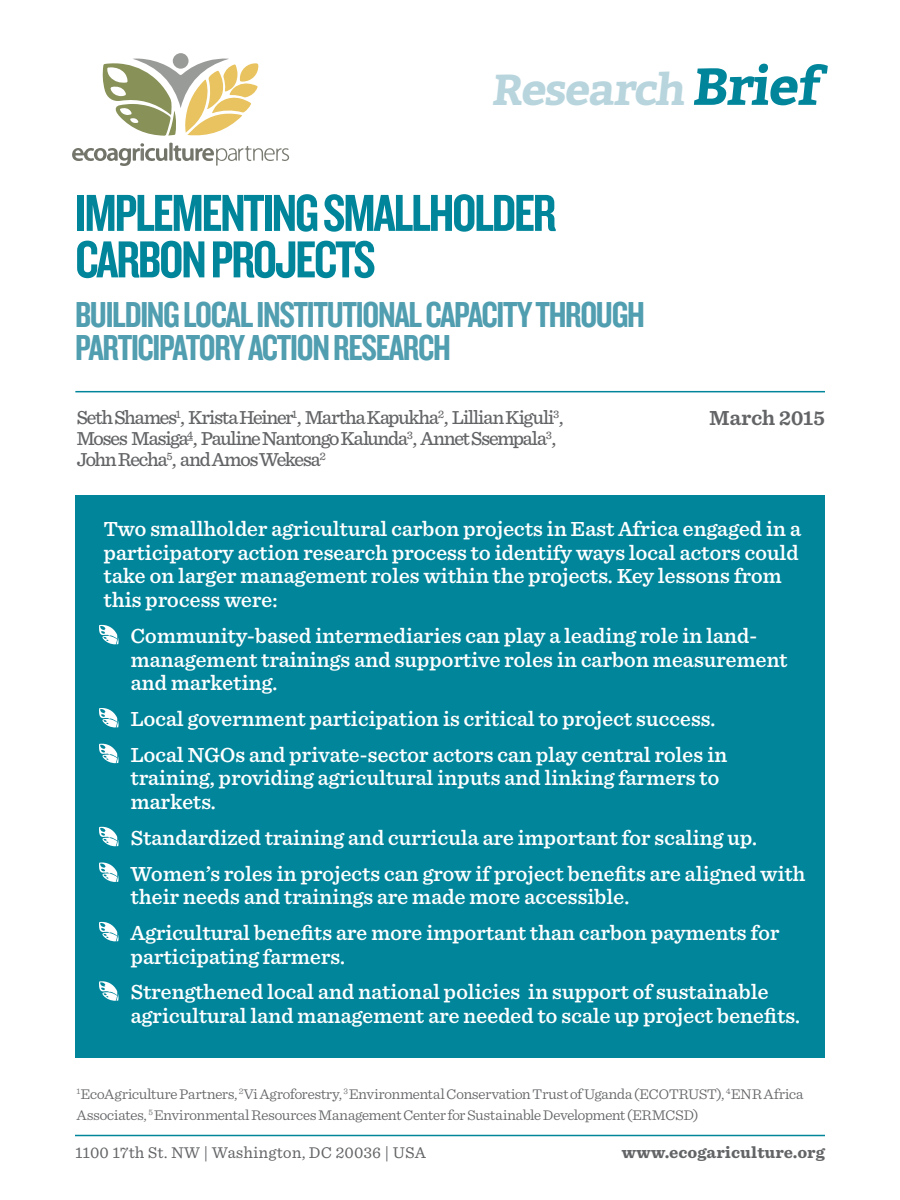
<style>
.page{position:relative;width:900px;height:1200px;background:#fff}
.page>*{position:absolute;margin:0;border:0;box-sizing:border-box;transform-origin:0 0}
.t1{font:54px/46.5px "Knockout 49 Liteweight";letter-spacing:-.04em;color:#00859b}
.t2{font:700 43.2px "Bitter";color:#b8d5dd;scale:1.04 1}
.t3{font:37.5px/33px "Knockout 49 Liteweight";letter-spacing:-.035em;color:#509eb0}
.t4{font:600 19.5px/23.7px "Sentinel S Sm";letter-spacing:-.02em;color:#fff}
.t5{font:700 19.5px "Sentinel S Sm";letter-spacing:-.025em;color:#636466}
.t6{font:500 18px/21px "Sentinel S Sm";letter-spacing:-.085em;color:#636466}
.t7{font:15px "Sentinel S Sm";color:#636466}
.t8{font:900 15px "Sentinel S Sm";color:#636466}
.t9{font:300 13.5px/21px "Sentinel S Sm";letter-spacing:-.045em;color:#636466}
.s1{font-size:51.9px;color:#00859b}
</style>
<div class="page">
<div style="left:75px;top:495px;width:750px;height:563px;background:#00859b"></div>
<svg style="left:173px;top:53px;width:16px;height:16px"></svg>
<svg style="left:102px;top:58px;width:157px;height:78px"></svg>
<svg style="left:72px;top:143px;width:217px;height:23px"></svg>
<hr style="left:75px;top:391px;width:750px;height:1px;background:#00859b">
<hr style="left:75px;top:1135px;width:750px;height:1px;background:#00859b">
<svg style="left:99px;top:624px;width:20px;height:20px"></svg>
<svg style="left:99px;top:708px;width:20px;height:20px"></svg>
<svg style="left:99px;top:743px;width:20px;height:20px"></svg>
<svg style="left:99px;top:826px;width:20px;height:20px"></svg>
<svg style="left:99px;top:862px;width:20px;height:20px"></svg>
<svg style="left:99px;top:921px;width:20px;height:20px"></svg>
<svg style="left:99px;top:981px;width:20px;height:20px"></svg>
<h2 class="t2" style="left:492px;top:56px;width:318px">Research <span class="s1">Brief</span></h2>
<h1 class="t1" style="left:75px;top:188px;width:483px">IMPLEMENTING SMALLHOLDER<br>CARBON PROJECTS</h1>
<h3 class="t3" style="left:75px;top:297px;width:571px">BUILDING LOCAL INSTITUTIONAL CAPACITY THROUGH<br>PARTICIPATORY ACTION RESEARCH</h3>
<p class="t6" style="left:76px;top:406px;width:489px">Seth Shames<sup>1</sup>, Krista Heiner<sup>1</sup>, Martha Kapukha<sup>2</sup>, Lillian Kiguli<sup>3</sup>,<br>Moses Masiga<sup>4</sup>, Pauline Nantongo Kalunda<sup>3</sup>, Annet Ssempala<sup>3</sup>,<br>John Recha<sup>5</sup>, and Amos Wekesa<sup>2</sup></p>
<p class="t5" style="left:709px;top:402px;width:117px">March 2015</p>
<p class="t4" style="left:104px;top:516px;width:699px">Two smallholder agricultural carbon projects in East Africa engaged in a participatory action research process to identify ways local actors could take on larger management roles within the projects. Key lessons from this process were:</p>
<p class="t4" style="left:130px;top:623px;width:659px;text-indent:-27px">* Community-based intermediaries can play a leading role in land&shy;management trainings and supportive roles in carbon measurement and marketing.</p>
<p class="t4" style="left:104px;top:700px;width:625px;line-height:35.7px">* Local government participation is critical to project success. * Local NGOs and private-sector actors can play central roles in</p>
<p class="t4" style="left:130px;top:765px;width:591px">training, providing agricultural inputs and linking farmers to markets.</p>
<p class="t4" style="left:104px;top:819px;width:704px;line-height:35.7px">* Standardized training and curricula are important for scaling up.<br>* Women’s roles in projects can grow if project benefits are aligned with</p>
<p class="t4" style="left:104px;top:878px;width:678px;line-height:35.7px;text-indent:27px">their needs and trainings are made more accessible.<br>* Agricultural benefits are more important than carbon payments for</p>
<p class="t4" style="left:104px;top:938px;width:667px;line-height:35.7px;text-indent:27px">participating farmers.<br>* Strengthened local and national policies in support of sustainable</p>
<p class="t4" style="left:130px;top:1003px;width:671px">agricultural land management are needed to scale up project benefits.</p>
<p class="t9" style="left:76px;top:1083px;width:729px"><sup>1</sup>EcoAgriculture Partners, <sup>2</sup>Vi Agroforestry, <sup>3</sup> Environmental Conservation Trust of Uganda (ECOTRUST), <sup>4</sup>ENR Africa<br>Associates, <sup>5</sup> Environmental Resources Management Center for Sustainable Development (ERMCSD)</p>
<p class="t7" style="left:75px;top:1140px;width:353px">1100 17th St. NW | Washington, DC 20036 | USA</p>
<p class="t8" style="left:621px;top:1140px;width:205px">www.ecogariculture.org</p>
</div>
